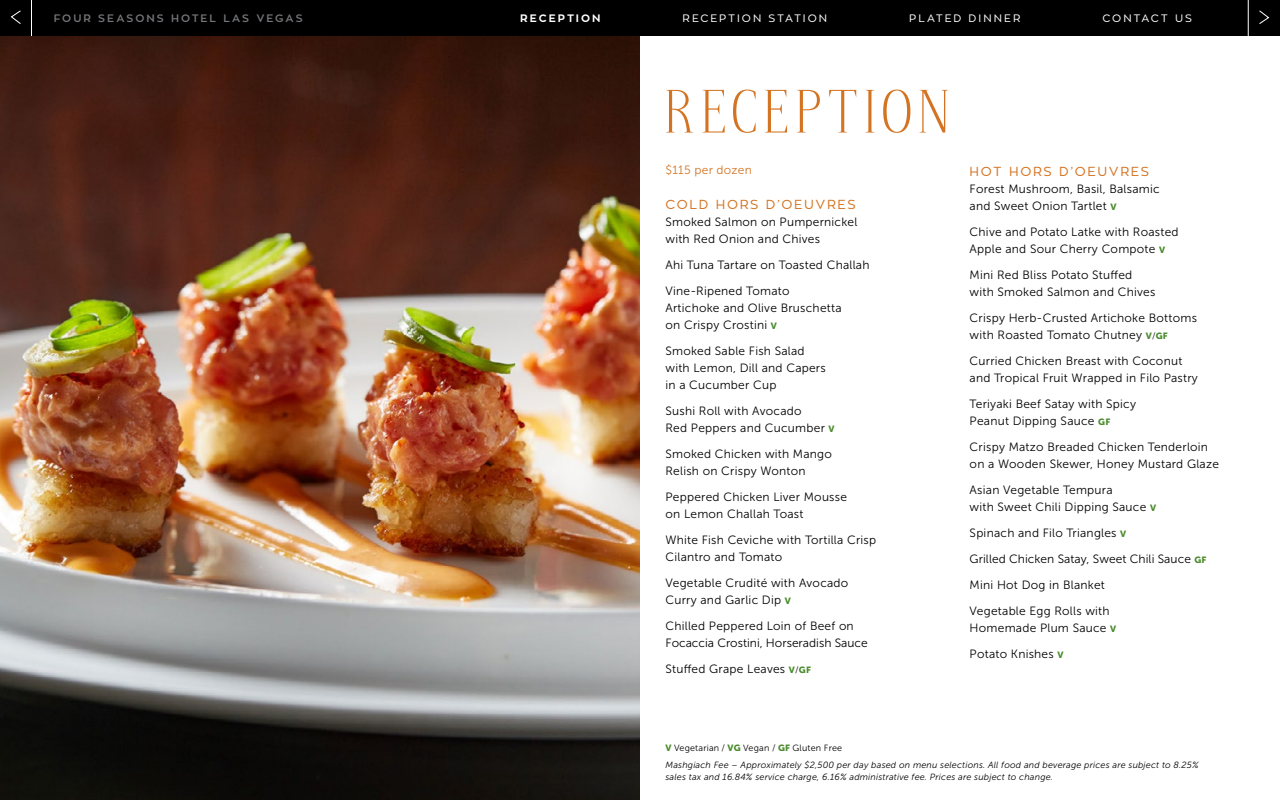
<style>
.page{position:relative;width:1280px;height:800px;background:#fff}
.page>*{position:absolute;margin:0;border:0;box-sizing:border-box;transform-origin:0 0}
.t1{font:300 70px "Spirequal";letter-spacing:.065em;color:#d47422}
.t2{font:13px "Zona Pro";letter-spacing:.125em;color:#d47422}
.t3{font:12px/17px "Museo Sans 300";letter-spacing:.02em;color:#000}
.t4{font:12px/17px "Museo Sans 300";color:#000}
.t5{font:12px "Museo Sans 300";letter-spacing:.02em;color:#d47422}
.t6{font:10.8px "Zona Pro";letter-spacing:.17em;color:#fff}
.t7{font:600 10.8px "Zona Pro";letter-spacing:.19em;color:#77787b}
.t8{font:10.8px "Zona Pro";letter-spacing:.19em;color:#fff}
.t9{font:700 10.8px "Zona Pro";letter-spacing:.185em;color:#fff}
.t10{font:italic 9px/16.8px "Museo Sans 300";letter-spacing:.02em;color:#000}
.s1{font-family:"Museo Sans 900";font-size:9px;color:#4a8b2c}
.s2{font-size:9px}
.s3{font-family:"Museo Sans 900";font-style:normal;color:#4a8b2c}
.s4{font-style:normal}
</style>
<div class="page">
<img style="left:0;top:36px;width:640px;height:764px">
<div style="left:0;top:0;width:1280px;height:36px;background:#000"></div>
<svg style="left:1259px;top:10px;width:11px;height:14px"></svg>
<hr style="left:1248px;top:0;width:1px;height:36px;background:#fff">
<svg style="left:10px;top:10px;width:11px;height:14px"></svg>
<hr style="left:31px;top:0;width:1px;height:36px;background:#fff">
<p class="t7" style="left:54px;top:12px;width:250px">FOUR SEASONS HOTEL LAS VEGAS</p>
<p class="t9" style="left:520px;top:12px;width:82px">RECEPTION</p>
<p class="t6" style="left:683px;top:12px;width:146px">RECEPTION STATION</p>
<p class="t8" style="left:909px;top:12px;width:113px">PLATED DINNER</p>
<p class="t6" style="left:1102px;top:12px;width:91px">CONTACT US</p>
<h1 class="t1" style="left:666px;top:74px;width:289px">RECEPTION</h1>
<p class="t5" style="left:666px;top:163px;width:88px">$115 per dozen</p>
<p class="t2" style="left:666px;top:196px;width:192px">COLD HORS D’OEUVRES</p>
<p class="t3" style="left:666px;top:214px;width:193px">Smoked Salmon on Pumpernickel with Red Onion and Chives</p>
<p class="t3" style="left:666px;top:252px;width:206px;line-height:26px">Ahi Tuna Tartare on Toasted Challah<br>Vine-Ripened Tomato</p>
<p class="t3" style="left:666px;top:300px;width:178px">Artichoke and Olive Bruschetta on Crispy Crostini <span class="s1">V</span></p>
<p class="t3" style="left:666px;top:343px;width:162px">Smoked Sable Fish Salad with Lemon, Dill and Capers in a Cucumber Cup</p>
<p class="t3" style="left:666px;top:403px;width:171px">Sushi Roll with Avocado<br>Red Peppers and Cucumber <span class="s1">V</span></p>
<p class="t3" style="left:666px;top:446px;width:168px">Smoked Chicken with Mango<br>Relish on Crispy Wonton</p>
<p class="t3" style="left:666px;top:489px;width:183px">Peppered Chicken Liver Mousse on Lemon Challah Toast</p>
<p class="t3" style="left:666px;top:532px;width:212px">White Fish Ceviche with Tortilla Crisp<br>Cilantro and Tomato</p>
<p class="t3" style="left:666px;top:575px;width:184px">Vegetable Crudité with Avocado<br>Curry and Garlic Dip <span class="s1">V</span></p>
<p class="t4" style="left:666px;top:618px;width:204px">Chilled Peppered Loin of Beef on<br>Focaccia Crostini, Horseradish Sauce</p>
<p class="t3" style="left:666px;top:661px;width:147px">Stuffed Grape Leaves <span class="s1">V</span><span class="s2">/</span><span class="s1">GF</span></p>
<p class="t2" style="left:970px;top:163px;width:181px">HOT HORS D’OEUVRES</p>
<p class="t3" style="left:970px;top:180px;width:192px">Forest Mushroom, Basil, Balsamic and Sweet Onion Tartlet <span class="s1">V</span></p>
<p class="t3" style="left:970px;top:223px;width:210px">Chive and Potato Latke with Roasted<br>Apple and Sour Cherry Compote <span class="s1">V</span></p>
<p class="t3" style="left:970px;top:266px;width:187px">Mini Red Bliss Potato Stuffed with Smoked Salmon and Chives</p>
<p class="t3" style="left:970px;top:309px;width:229px">Crispy Herb-Crusted Artichoke Bottoms with Roasted Tomato Chutney <span class="s1">V</span><span class="s2">/</span><span class="s1">GF</span></p>
<p class="t3" style="left:970px;top:352px;width:230px">Curried Chicken Breast with Coconut and Tropical Fruit Wrapped in Filo Pastry</p>
<p class="t3" style="left:970px;top:395px;width:168px">Teriyaki Beef Satay with Spicy<br>Peanut Dipping Sauce <span class="s1">GF</span></p>
<p class="t3" style="left:970px;top:438px;width:251px">Crispy Matzo Breaded Chicken Tenderloin on a Wooden Skewer, Honey Mustard Glaze</p>
<p class="t3" style="left:970px;top:481px;width:188px">Asian Vegetable Tempura<br>with Sweet Chili Dipping Sauce <span class="s1">V</span></p>
<p class="t3" style="left:970px;top:520px;width:238px;line-height:26px">Spinach and Filo Triangles <span class="s1">V<br></span>Grilled Chicken Satay, Sweet Chili Sauce <span class="s1">GF<br></span>Mini Hot Dog in Blanket<br>Vegetable Egg Rolls with</p>
<p class="t3" style="left:970px;top:615px;width:148px;line-height:26px">Homemade Plum Sauce <span class="s1">V<br></span>Potato Knishes <span class="s1">V</span></p>
<p class="t10" style="left:666px;top:740px;width:535px"><span class="s3">V</span> <span class="s4">Vegetarian /</span> <span class="s3">VG</span> <span class="s4">Vegan /</span> <span class="s3">GF</span> <span class="s4">Gluten Free<br></span>Mashgiach Fee – Approximately $2,500 per day based on menu selections. All food and beverage prices are subject to 8.25%</p>
<p class="t10" style="left:666px;top:769px;width:389px">sales tax and 16.84% service charge, 6.16% administrative fee. Prices are subject to change.</p>
</div>
